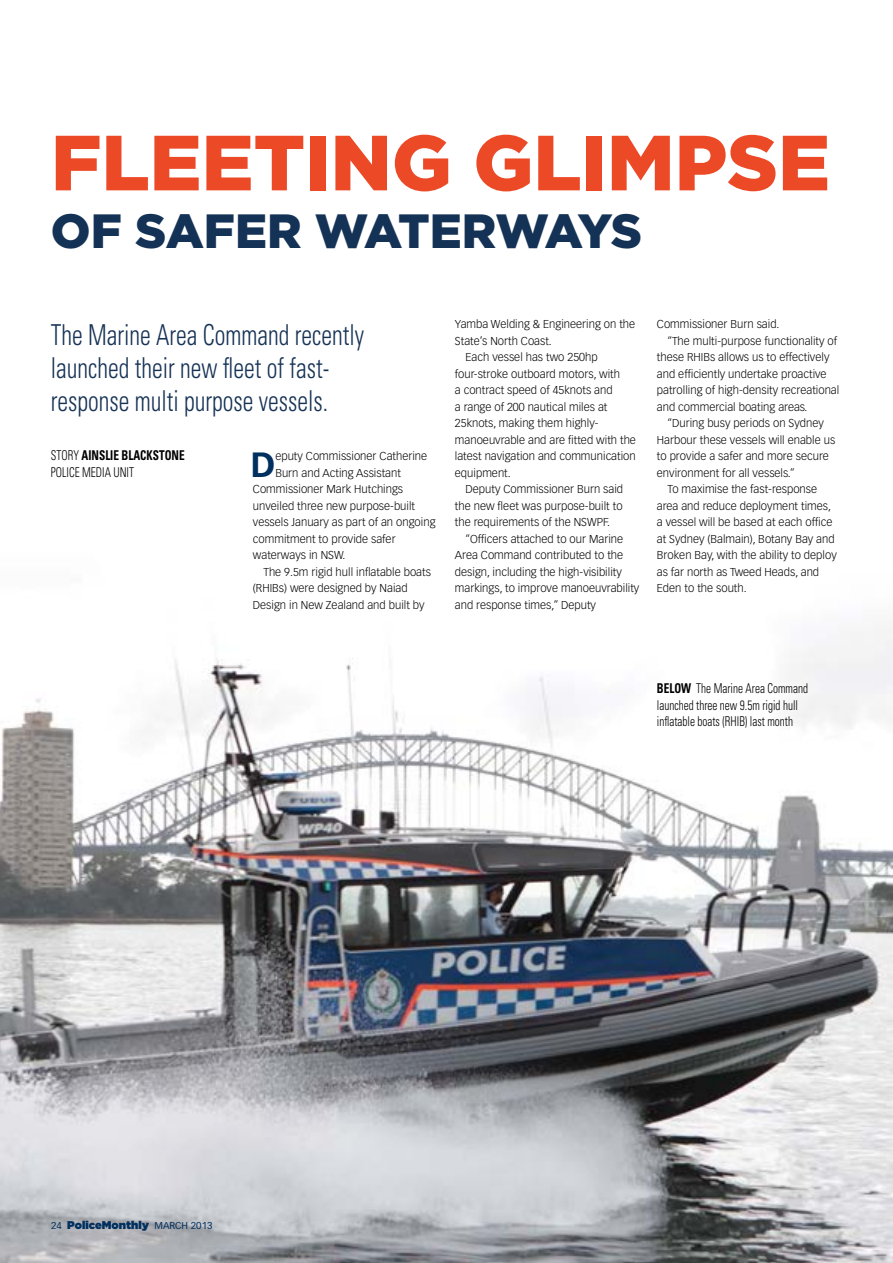
<style>
.page{position:relative;width:893px;height:1263px;background:#fff}
.page>*{position:absolute;margin:0;border:0;box-sizing:border-box;transform-origin:0 0}
.Main_heading{font:900 78px "Gotham";color:#ec4926}
.Main_heading-2{font:900 48px "Gotham";letter-spacing:-.015em;color:#143255}
.Body_text_drop_cap{font:700 34.35px "Vectora LT Std";color:#00305f}
.Intro_2_columns{font:300 condensed 28.8px/33px "Univers LT Std";color:#163255;scale:.83 1}
.Byline{font:300 condensed 13.5px/16.5px "Univers LT Std";color:#000;scale:.83 1}
.Body_text{font:300 11.25px/16.5px "Vectora LT Std";color:#000}
.Body_text_drop_cap-2{font:300 11.25px "Vectora LT Std";color:#000}
.t1{font:900 11.25px "Gotham";color:#00305f}
.s1{font-weight:700}
.s2{font-family:"Vectora LT Std";font-weight:400;font-size:9.75px}
</style>
<div class="page">
<img style="left:0;top:629px;width:893px;height:634px">
<h1 class="Main_heading" style="left:51px;top:118px;width:781px">FLEETING GLIMPSE</h1>
<h1 class="Main_heading-2" style="left:51px;top:203px;width:593px">OF SAFER WATERWAYS</h1>
<p class="Intro_2_columns" style="left:51px;top:318px;width:379px">The Marine Area Command recently launched their new fleet of fast&shy;response multi purpose vessels.</p>
<p class="Byline" style="left:51px;top:447px;width:163px">STORY <span class="s1">AINSLIE BLACKSTONE<br></span>POLICE MEDIA UNIT</p>
<p class="Body_text_drop_cap" style="left:250px;top:444px;width:26px">D</p>
<p class="Body_text_drop_cap-2" style="left:275px;top:450px;width:153px">eputy Commissioner Catherine</p>
<p class="Body_text_drop_cap-2" style="left:275px;top:466px;width:127px">Burn and Acting Assistant</p>
<p class="Body_text_drop_cap-2" style="left:253px;top:483px;width:152px">Commissioner Mark Hutchings</p>
<p class="Body_text_drop_cap-2" style="left:253px;top:499px;width:164px">unveiled three new purpose-built</p>
<p class="Body_text_drop_cap-2" style="left:253px;top:516px;width:184px">vessels January as part of an ongoing</p>
<p class="Body_text_drop_cap-2" style="left:253px;top:532px;width:144px">commitment to provide safer</p>
<p class="Body_text_drop_cap-2" style="left:253px;top:549px;width:94px">waterways in NSW.</p>
<p class="Body_text" style="left:253px;top:564px;width:179px;text-indent:11px">The 9.5m rigid hull inflatable boats (RHIBs) were designed by Naiad<br>Design in New Zealand and built by</p>
<p class="Body_text" style="left:455px;top:316px;width:182px">Yamba Welding &amp; Engineering on the<br>State’s North Coast.</p>
<p class="Body_text" style="left:455px;top:349px;width:183px;text-indent:11px">Each vessel has two 250hp four-stroke outboard motors, with<br>a contract speed of 45knots and<br>a range of 200 nautical miles at<br>25knots, making them highly&shy;manoeuvrable and are fitted with the latest navigation and communication equipment.</p>
<p class="Body_text" style="left:455px;top:481px;width:170px;text-align:justify;text-indent:11px">Deputy Commissioner Burn said the new fleet was purpose-built to the requirements of the NSWPF.</p>
<p class="Body_text" style="left:455px;top:531px;width:186px;text-indent:11px">“Officers attached to our Marine Area Command contributed to the design, including the high-visibility markings, to improve manoeuvrability and response times,” Deputy</p>
<p class="Body_text" style="left:657px;top:316px;width:124px">Commissioner Burn said.</p>
<p class="Body_text" style="left:657px;top:333px;width:184px;text-indent:11px">“The multi-purpose functionality of these RHIBs allows us to effectively and efficiently undertake proactive patrolling of high-density recreational and commercial boating areas.</p>
<p class="Body_text" style="left:657px;top:415px;width:180px;text-indent:11px">“During busy periods on Sydney<br>Harbour these vessels will enable us to provide a safer and more secure environment for all vessels.”</p>
<p class="Body_text" style="left:657px;top:481px;width:181px;text-indent:11px">To maximise the fast-response area and reduce deployment times, a vessel will be based at each office at Sydney (Balmain), Botany Bay and<br>Broken Bay, with the ability to deploy as far north as Tweed Heads, and<br>Eden to the south.</p>
<p class="Byline" style="left:657px;top:680px;width:184px"><span class="s1">BELOW</span> The Marine Area Command launched three new 9.5m rigid hull inflatable boats (RHIB) last month</p>
<p class="t1" style="left:51px;top:1218px;width:163px"><span class="s2">24</span> PoliceMonthly <span class="s2">MARCH 2013</span></p>
</div>
